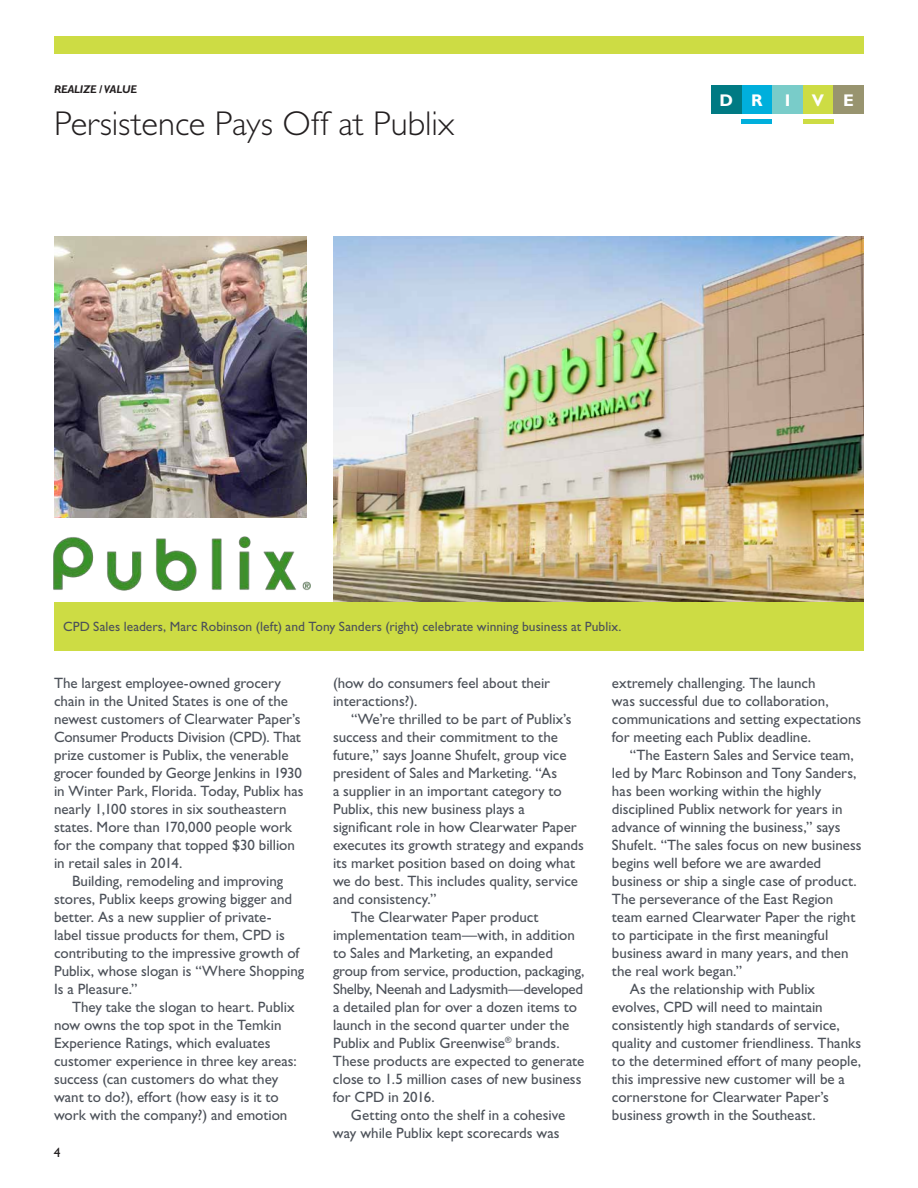
<style>
.page{position:relative;width:918px;height:1188px;background:#fff}
.page>*{position:absolute;margin:0;border:0;box-sizing:border-box;transform-origin:0 0}
.t1{font:300 34.5px "Gill Sans Std";color:#231f20}
.t2{font:700 16.95px "Gill Sans Std";color:#fff}
.t3{font:15px/18px "Gill Sans Std";color:#4c5159}
.t4{font:15px "Gill Sans Std";letter-spacing:-.02em;color:#4c5159}
.t5{font:13.5px "Gill Sans Std";letter-spacing:.005em;color:#4c5159}
.t6{font:13.5px "Gill Sans Std";color:#231f20}
.t7{font:italic 700 11.25px "Gill Sans Std";letter-spacing:-.02em;color:#231f20}
</style>
<div class="page">
<div style="left:54px;top:36px;width:810px;height:18px;background:#cddc44"></div>
<img style="left:54px;top:236px;width:252px;height:281px">
<img style="left:333px;top:236px;width:531px;height:367px">
<img style="left:53px;top:536px;width:258px;height:55px">
<div style="left:742px;top:86px;width:30px;height:28px;background:#00afdc"></div>
<div style="left:711px;top:86px;width:31px;height:28px;background:#007a83"></div>
<div style="left:803px;top:86px;width:30px;height:28px;background:#cddc44"></div>
<div style="left:772px;top:86px;width:31px;height:28px;background:#79ccc9"></div>
<div style="left:833px;top:86px;width:31px;height:28px;background:#98946f"></div>
<div style="left:742px;top:119px;width:30px;height:5px;background:#00afdc"></div>
<div style="left:803px;top:119px;width:30px;height:5px;background:#cddc44"></div>
<div style="left:54px;top:603px;width:810px;height:48px;background:#cddc44"></div>
<p class="t7" style="left:54px;top:83px;width:84px">REALIZE / VALUE</p>
<h1 class="t1" style="left:54px;top:104px;width:402px">Persistence Pays Off at Publix</h1>
<p class="t2" style="left:719px;top:90px;width:45px">D R</p>
<p class="t2" style="left:785px;top:90px;width:7px">I</p>
<p class="t2" style="left:812px;top:90px;width:44px">V E</p>
<p class="t5" style="left:63px;top:619px;width:560px">CPD Sales leaders, Marc Robinson (left) and Tony Sanders (right) celebrate winning business at Publix.</p>
<p class="t3" style="left:54px;top:674px;width:251px">The largest employee-owned grocery chain in the United States is one of the newest customers of Clearwater Paper’s Consumer Products Division (CPD). That prize customer is Publix, the venerable grocer founded by George Jenkins in 1930 in Winter Park, Florida. Today, Publix has nearly 1,100 stores in six southeastern states. More than 170,000 people work for the company that topped $30 billion in retail sales in 2014.</p>
<p class="t3" style="left:54px;top:872px;width:252px;text-indent:18px">Building, remodeling and improving stores, Publix keeps growing bigger and better. As a new supplier of private-<br>label tissue products for them, CPD is contributing to the impressive growth of Publix, whose slogan is “Where Shopping Is a Pleasure.”</p>
<p class="t3" style="left:54px;top:998px;width:244px;text-indent:18px">They take the slogan to heart. Publix now owns the top spot in the Temkin Experience Ratings, which evaluates customer experience in three key areas: success (can customers do what they want to do?), effort (how easy is it to work with the company?) and emotion</p>
<p class="t6" style="left:54px;top:1144px;width:8px">4</p>
<p class="t3" style="left:333px;top:674px;width:219px">(how do consumers feel about their interactions?).</p>
<p class="t3" style="left:351px;top:710px;width:222px">“We’re thrilled to be part of Publix’s</p>
<p class="t3" style="left:333px;top:728px;width:227px">success and their commitment to the</p>
<p class="t3" style="left:333px;top:746px;width:235px">future,” says Joanne Shufelt, group vice</p>
<p class="t3" style="left:333px;top:764px;width:226px">president of Sales and Marketing. “As</p>
<p class="t3" style="left:333px;top:782px;width:230px">a supplier in an important category to</p>
<p class="t3" style="left:333px;top:800px;width:193px">Publix, this new business plays a</p>
<p class="t3" style="left:333px;top:818px;width:245px">significant role in how Clearwater Paper</p>
<p class="t3" style="left:333px;top:836px;width:253px">executes its growth strategy and expands</p>
<p class="t3" style="left:333px;top:854px;width:244px">its market position based on doing what</p>
<p class="t3" style="left:333px;top:872px;width:247px">we do best. This includes quality, service</p>
<p class="t3" style="left:333px;top:890px;width:105px">and consistency.”</p>
<p class="t3" style="left:351px;top:908px;width:189px">The Clearwater Paper product</p>
<p class="t3" style="left:333px;top:926px;width:243px">implementation team—with, in addition</p>
<p class="t3" style="left:333px;top:944px;width:222px">to Sales and Marketing, an expanded</p>
<p class="t3" style="left:333px;top:962px;width:253px">group from service, production, packaging,</p>
<p class="t4" style="left:333px;top:981px;width:252px">Shelby, Neenah and Ladysmith—developed</p>
<p class="t3" style="left:333px;top:998px;width:246px">a detailed plan for over a dozen items to</p>
<p class="t3" style="left:333px;top:1016px;width:238px">launch in the second quarter under the</p>
<p class="t3" style="left:333px;top:1034px;width:228px">Publix and Publix Greenwise<sup>®</sup> brands.</p>
<p class="t3" style="left:333px;top:1052px;width:253px">These products are expected to generate</p>
<p class="t3" style="left:333px;top:1070px;width:250px">close to 1.5 million cases of new business</p>
<p class="t3" style="left:333px;top:1088px;width:103px">for CPD in 2016.</p>
<p class="t3" style="left:351px;top:1106px;width:216px">Getting onto the shelf in a cohesive</p>
<p class="t3" style="left:333px;top:1124px;width:228px">way while Publix kept scorecards was</p>
<p class="t3" style="left:612px;top:674px;width:251px">extremely challenging. The launch<br>was successful due to collaboration, communications and setting expectations for meeting each Publix deadline.</p>
<p class="t3" style="left:630px;top:746px;width:225px">“The Eastern Sales and Service team,</p>
<p class="t3" style="left:612px;top:764px;width:246px">led by Marc Robinson and Tony Sanders,</p>
<p class="t3" style="left:612px;top:782px;width:211px">has been working within the highly</p>
<p class="t3" style="left:612px;top:800px;width:232px">disciplined Publix network for years in</p>
<p class="t3" style="left:612px;top:818px;width:230px">advance of winning the business,” says</p>
<p class="t3" style="left:612px;top:836px;width:251px">Shufelt. “The sales focus on new business</p>
<p class="t3" style="left:612px;top:854px;width:211px">begins well before we are awarded</p>
<p class="t3" style="left:612px;top:872px;width:246px">business or ship a single case of product.</p>
<p class="t3" style="left:612px;top:890px;width:223px">The perseverance of the East Region</p>
<p class="t3" style="left:612px;top:908px;width:245px">team earned Clearwater Paper the right</p>
<p class="t3" style="left:612px;top:926px;width:218px">to participate in the first meaningful</p>
<p class="t3" style="left:612px;top:944px;width:238px">business award in many years, and then</p>
<p class="t3" style="left:612px;top:962px;width:132px">the real work began.”</p>
<p class="t3" style="left:630px;top:980px;width:187px">As the relationship with Publix</p>
<p class="t3" style="left:612px;top:998px;width:212px">evolves, CPD will need to maintain</p>
<p class="t3" style="left:612px;top:1016px;width:229px">consistently high standards of service,</p>
<p class="t3" style="left:612px;top:1034px;width:251px">quality and customer friendliness. Thanks</p>
<p class="t3" style="left:612px;top:1052px;width:251px">to the determined effort of many people,</p>
<p class="t3" style="left:612px;top:1070px;width:234px">this impressive new customer will be a</p>
<p class="t3" style="left:612px;top:1088px;width:218px">cornerstone for Clearwater Paper’s</p>
<p class="t3" style="left:612px;top:1106px;width:205px">business growth in the Southeast.</p>
</div>
